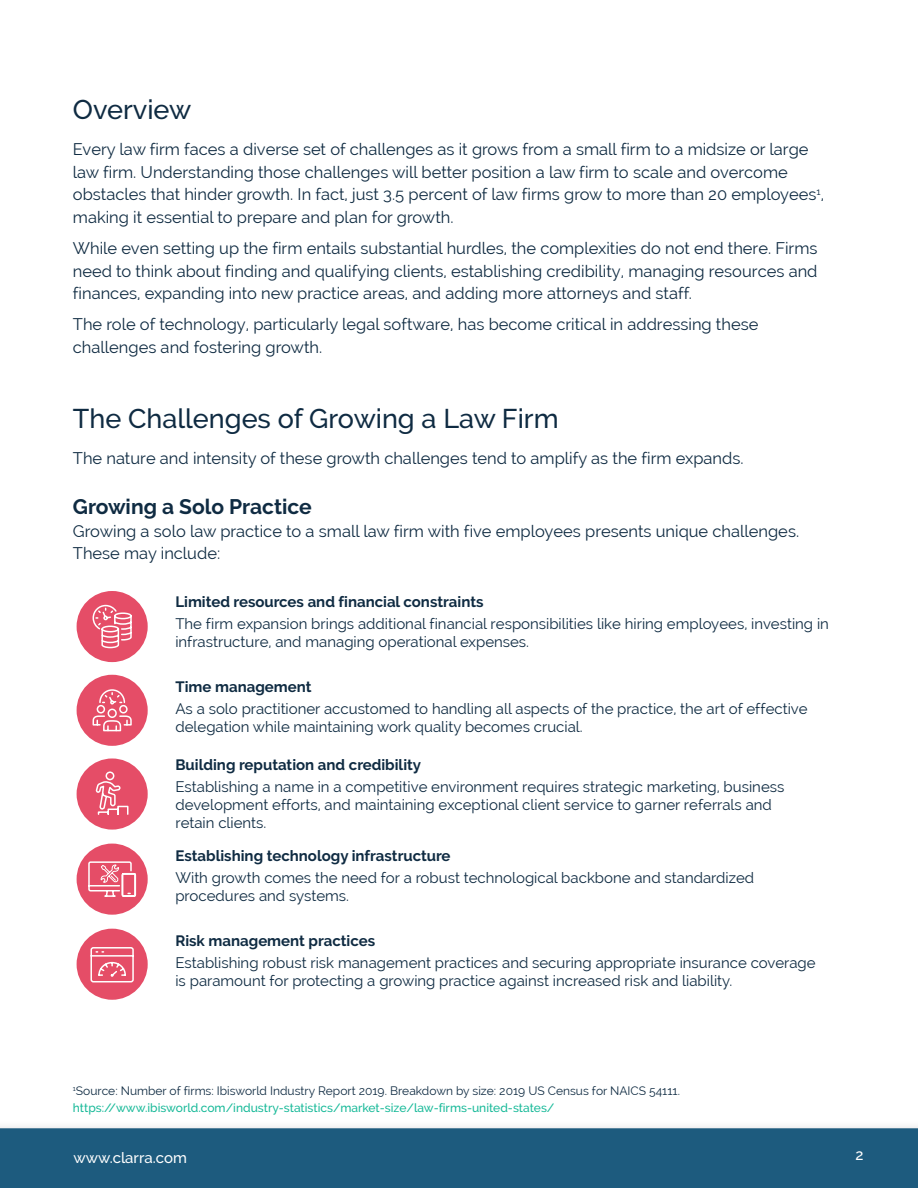
<style>
.page{position:relative;width:918px;height:1188px;background:#fff}
.page>*{position:absolute;margin:0;border:0;box-sizing:border-box;transform-origin:0 0}
.Header_1{font:500 27px "Raleway";color:#0f2b42}
.Header_2{font:700 21px "Raleway";color:#0f2b42}
.Paragraph_Style_1{font:16.5px/22.5px "Raleway";color:#0f2b42}
.Paragraph_Style_2{font:15px/18px "Raleway";color:#0f2b42}
.Header_3{font:700 15px "Raleway";color:#0f2b42}
.t1{font:500 15px "Raleway";color:#fff}
.t2{font:12px "Raleway";color:#0f2b42}
.t3{font:500 12px "Raleway";color:#16b998}
</style>
<div class="page">
<div style="left:0;top:1120px;width:918px;height:68px;background:#f9f9f9"></div>
<div style="left:0;top:1128px;width:918px;height:60px;background:#1d5b7e"></div>
<div style="left:77px;top:591px;width:71px;height:71px;background:#e54d67;border-radius:50%"></div>
<div style="left:77px;top:675px;width:71px;height:71px;background:#e54d67;border-radius:50%"></div>
<div style="left:77px;top:758px;width:71px;height:72px;background:#e54d67;border-radius:50%"></div>
<div style="left:77px;top:844px;width:71px;height:71px;background:#e54d67;border-radius:50%"></div>
<div style="left:77px;top:929px;width:71px;height:71px;background:#e54d67;border-radius:50%"></div>
<svg style="left:92px;top:604px;width:40px;height:45px"></svg>
<svg style="left:92px;top:689px;width:40px;height:43px"></svg>
<svg style="left:95px;top:771px;width:34px;height:44px"></svg>
<svg style="left:88px;top:861px;width:49px;height:36px"></svg>
<svg style="left:90px;top:947px;width:44px;height:36px"></svg>
<p class="Header_1" style="left:73px;top:94px;width:120px">Overview</p>
<p class="Paragraph_Style_1" style="left:73px;top:138px;width:753px">Every law firm faces a diverse set of challenges as it grows from a small firm to a midsize or large law firm. Understanding those challenges will better position a law firm to scale and overcome obstacles that hinder growth. In fact, just 3.5 percent of law firms grow to more than 20 employees<sup>1</sup>, making it essential to prepare and plan for growth.</p>
<p class="Paragraph_Style_1" style="left:73px;top:237px;width:746px;text-align:justify">While even setting up the firm entails substantial hurdles, the complexities do not end there. Firms need to think about finding and qualifying clients, establishing credibility, managing resources and finances, expanding into new practice areas, and adding more attorneys and staff.</p>
<p class="Paragraph_Style_1" style="left:73px;top:313px;width:687px">The role of technology, particularly legal software, has become critical in addressing these challenges and fostering growth.</p>
<p class="Header_1" style="left:73px;top:403px;width:487px">The Challenges of Growing a Law Firm</p>
<p class="Paragraph_Style_1" style="left:73px;top:447px;width:672px">The nature and intensity of these growth challenges tend to amplify as the firm expands.</p>
<p class="Header_2" style="left:73px;top:495px;width:240px">Growing a Solo Practice</p>
<p class="Paragraph_Style_1" style="left:73px;top:519px;width:728px">Growing a solo law practice to a small law firm with five employees presents unique challenges.<br>These may include:</p>
<p class="Header_3" style="left:175px;top:593px;width:310px">Limited resources and financial constraints</p>
<p class="Paragraph_Style_2" style="left:175px;top:614px;width:655px">The firm expansion brings additional financial responsibilities like hiring employees, investing in infrastructure, and managing operational expenses.</p>
<p class="Header_3" style="left:175px;top:678px;width:138px">Time management</p>
<p class="Paragraph_Style_2" style="left:175px;top:699px;width:634px">As a solo practitioner accustomed to handling all aspects of the practice, the art of effective delegation while maintaining work quality becomes crucial.</p>
<p class="Header_3" style="left:175px;top:756px;width:247px">Building reputation and credibility</p>
<p class="Paragraph_Style_2" style="left:175px;top:777px;width:610px">Establishing a name in a competitive environment requires strategic marketing, business development efforts, and maintaining exceptional client service to garner referrals and retain clients.</p>
<p class="Header_3" style="left:175px;top:847px;width:277px">Establishing technology infrastructure</p>
<p class="Paragraph_Style_2" style="left:175px;top:868px;width:580px">With growth comes the need for a robust technological backbone and standardized procedures and systems.</p>
<p class="Header_3" style="left:175px;top:932px;width:201px">Risk management practices</p>
<p class="Paragraph_Style_2" style="left:175px;top:953px;width:642px">Establishing robust risk management practices and securing appropriate insurance coverage is paramount for protecting a growing practice against increased risk and liability.</p>
<p class="t2" style="left:73px;top:1084px;width:609px"><sup>1</sup>Source: Number of firms: Ibisworld Industry Report 2019. Breakdown by size: 2019 US Census for NAICS 54111.</p>
<p class="t3" style="left:73px;top:1101px;width:483px">https://www.ibisworld.com/industry-statistics/market-size/law-firms-united-states/</p>
<p class="t1" style="left:73px;top:1149px;width:115px">www.clarra.com</p>
<p class="t1" style="left:856px;top:1147px;width:10px">2</p>
</div>
